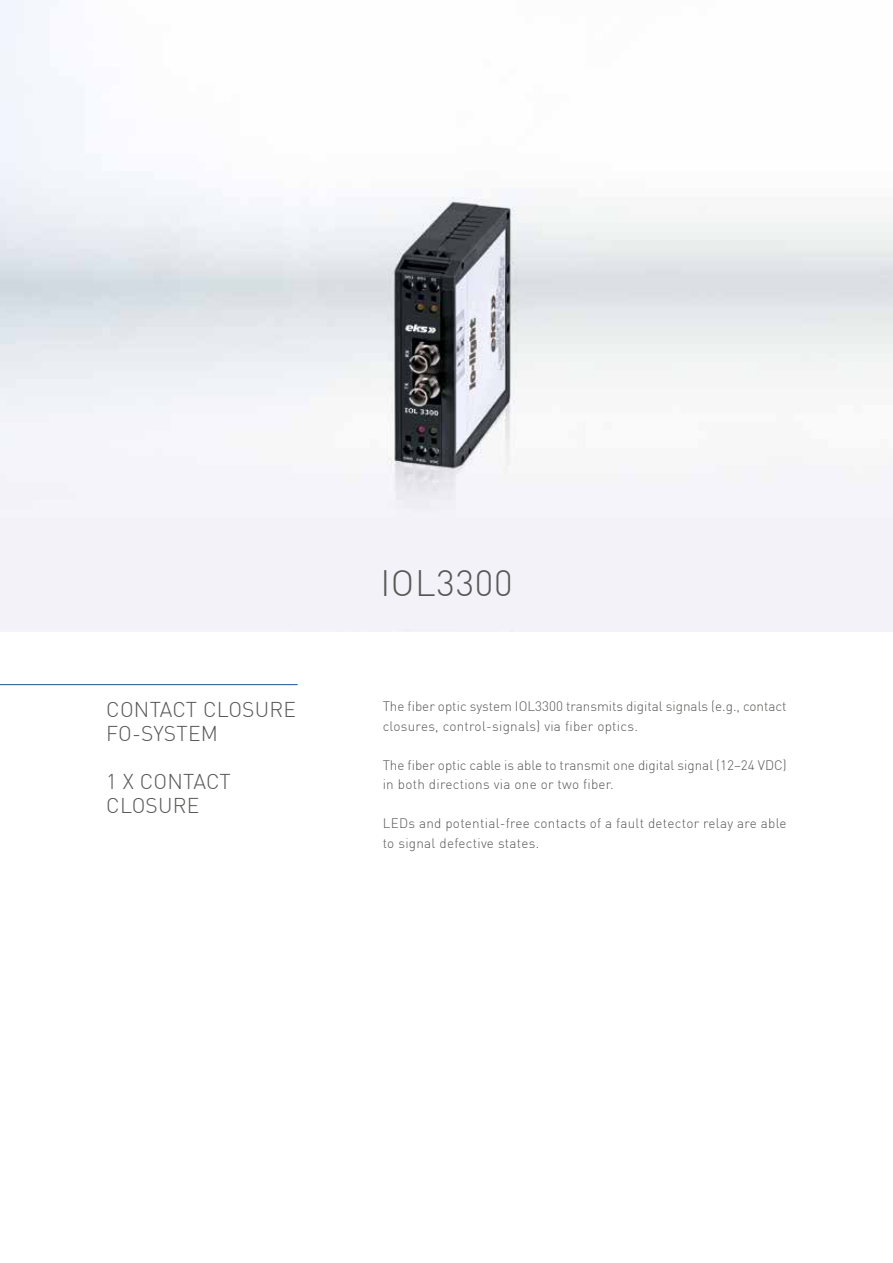
<style>
.page{position:relative;width:893px;height:1263px;background:#fff}
.page>*{position:absolute;margin:0;border:0;box-sizing:border-box;transform-origin:0 0}
.t1{font:300 36px "DIN";letter-spacing:.02em;color:#575756}
.t2{font:300 21px/24px "DIN";letter-spacing:.01em;color:#575756}
.t3{font:300 13.5px/19.5px "DIN";letter-spacing:.01em;color:#575756}
</style>
<div class="page">
<img style="left:0;top:0;width:893px;height:631px">
<hr style="left:0;top:684px;width:298px;height:1px;background:#195393">
<h2 class="t2" style="left:106px;top:697px;width:191px">CONTACT CLOSURE<br>FO-SYSTEM</h2>
<h2 class="t2" style="left:106px;top:769px;width:126px">1 X CONTACT<br>CLOSURE</h2>
<h1 class="t1" style="left:380px;top:561px;width:134px">IOL3300</h1>
<p class="t3" style="left:383px;top:696px;width:405px">The fiber optic system IOL3300 transmits digital signals (e.g., contact closures, control-signals) via fiber optics.</p>
<p class="t3" style="left:383px;top:755px;width:405px">The fiber optic cable is able to transmit one digital signal (12–24 VDC) in both directions via one or two fiber.</p>
<p class="t3" style="left:383px;top:813px;width:405px">LEDs and potential-free contacts of a fault detector relay are able to signal defective states.</p>
</div>
